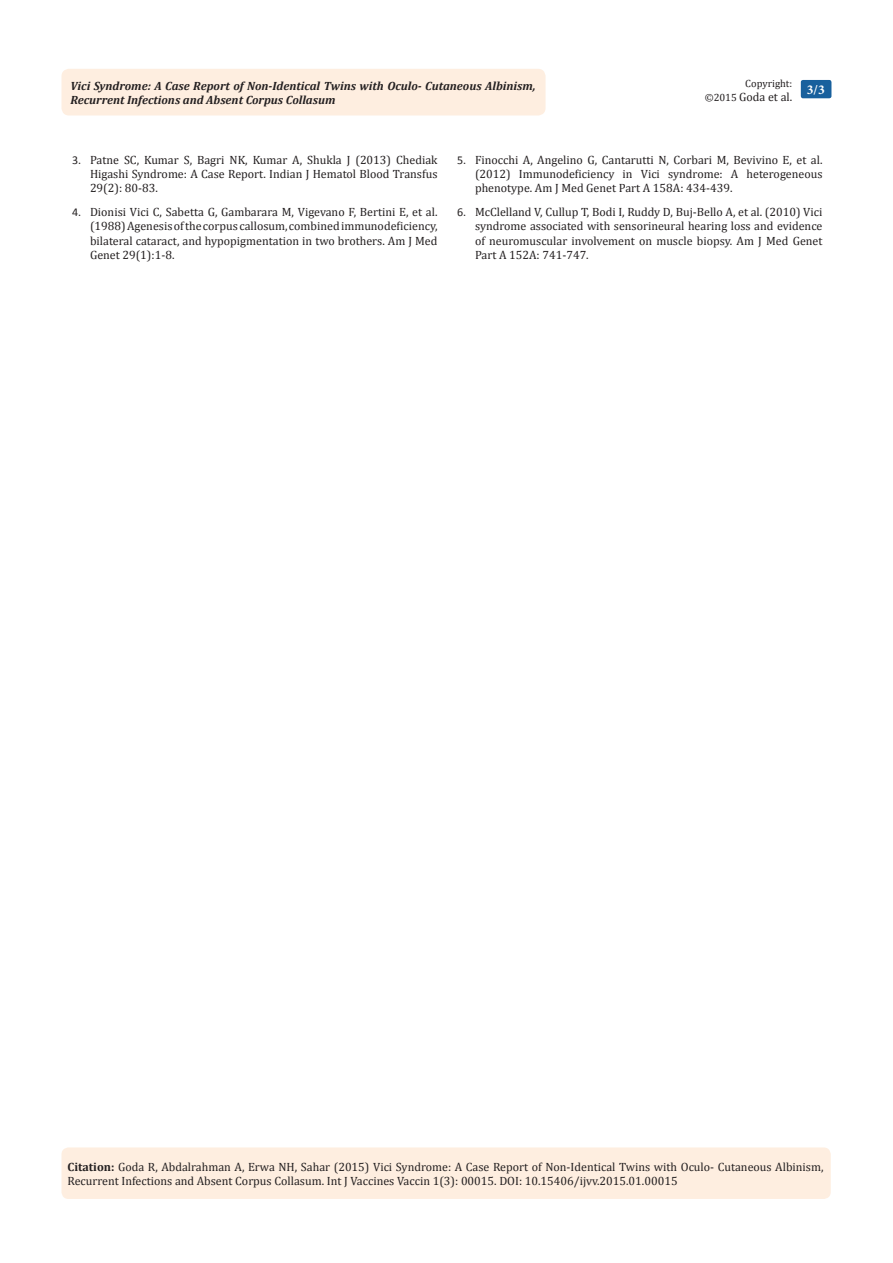
<style>
.page{position:relative;width:893px;height:1263px;background:#fff}
.page>*{position:absolute;margin:0;border:0;box-sizing:border-box;transform-origin:0 0}
.t1{font:700 13.5px "Minion Pro";color:#fff}
.t2{font:12px/14.4px "Cambria";color:#231f20;text-align:justify}
.t3{font:italic 700 12px/14.4px "Cambria";color:#231f20}
.t4{font:10.5px "Cambria";color:#231f20}
.s1{font-size:10.5px}
.s2{font-family:"Calibri"}
.s3{font-weight:700}
</style>
<div class="page">
<div style="left:62px;top:1147px;width:769px;height:52px;background:#feeee0;border-radius:7px"></div>
<div style="left:62px;top:69px;width:484px;height:47px;background:#feeee0;border-radius:8px"></div>
<div style="left:801px;top:80px;width:30px;height:18px;background:#18609d;border-radius:2px"></div>
<p class="t4" style="left:745px;top:77px;width:48px">Copyright:</p>
<p class="t2" style="left:705px;top:90px;width:89px"><span class="s1">©2015</span> Goda et al.</p>
<p class="t3" style="left:70px;top:78px;width:466px">Vici Syndrome: A Case Report of Non-Identical Twins with Oculo- Cutaneous Albinism,<br>Recurrent Infections and Absent Corpus Collasum</p>
<p class="t1" style="left:807px;top:80px;width:19px">3/3</p>
<p class="t2" style="left:90px;top:152px;width:349px;text-indent:-18px"><span class="s2">3.</span> Patne SC, Kumar S, Bagri NK, Kumar A, Shukla J (2013) Chediak Higashi Syndrome: A Case Report. Indian J Hematol Blood Transfus 29(2): 80-83.</p>
<p class="t2" style="left:90px;top:204px;width:349px;text-indent:-18px"><span class="s2">4.</span> Dionisi Vici C, Sabetta G, Gambarara M, Vigevano F, Bertini E, et al. (1988) Agenesis of the corpus callosum, combined immunodeficiency, bilateral cataract, and hypopigmentation in two brothers. Am J Med Genet 29(1):1-8.</p>
<p class="t2" style="left:475px;top:152px;width:349px;text-indent:-18px"><span class="s2">5.</span> Finocchi A, Angelino G, Cantarutti N, Corbari M, Bevivino E, et al. (2012) Immunodeficiency in Vici syndrome: A heterogeneous phenotype. Am J Med Genet Part A 158A: 434-439.</p>
<p class="t2" style="left:475px;top:204px;width:349px;text-indent:-18px"><span class="s2">6.</span> McClelland V, Cullup T, Bodi I, Ruddy D, Buj-Bello A, et al. (2010) Vici syndrome associated with sensorineural hearing loss and evidence of neuromuscular involvement on muscle biopsy. Am J Med Genet Part A 152A: 741-747.</p>
<p class="t2" style="left:68px;top:1159px;width:757px"><span class="s3">Citation:</span> Goda R, Abdalrahman A, Erwa NH, Sahar (2015) Vici Syndrome: A Case Report of Non-Identical Twins with Oculo- Cutaneous Albinism,<br>Recurrent Infections and Absent Corpus Collasum. Int J Vaccines Vaccin 1(3): 00015. DOI: 10.15406/ijvv.2015.01.00015</p>
</div>
